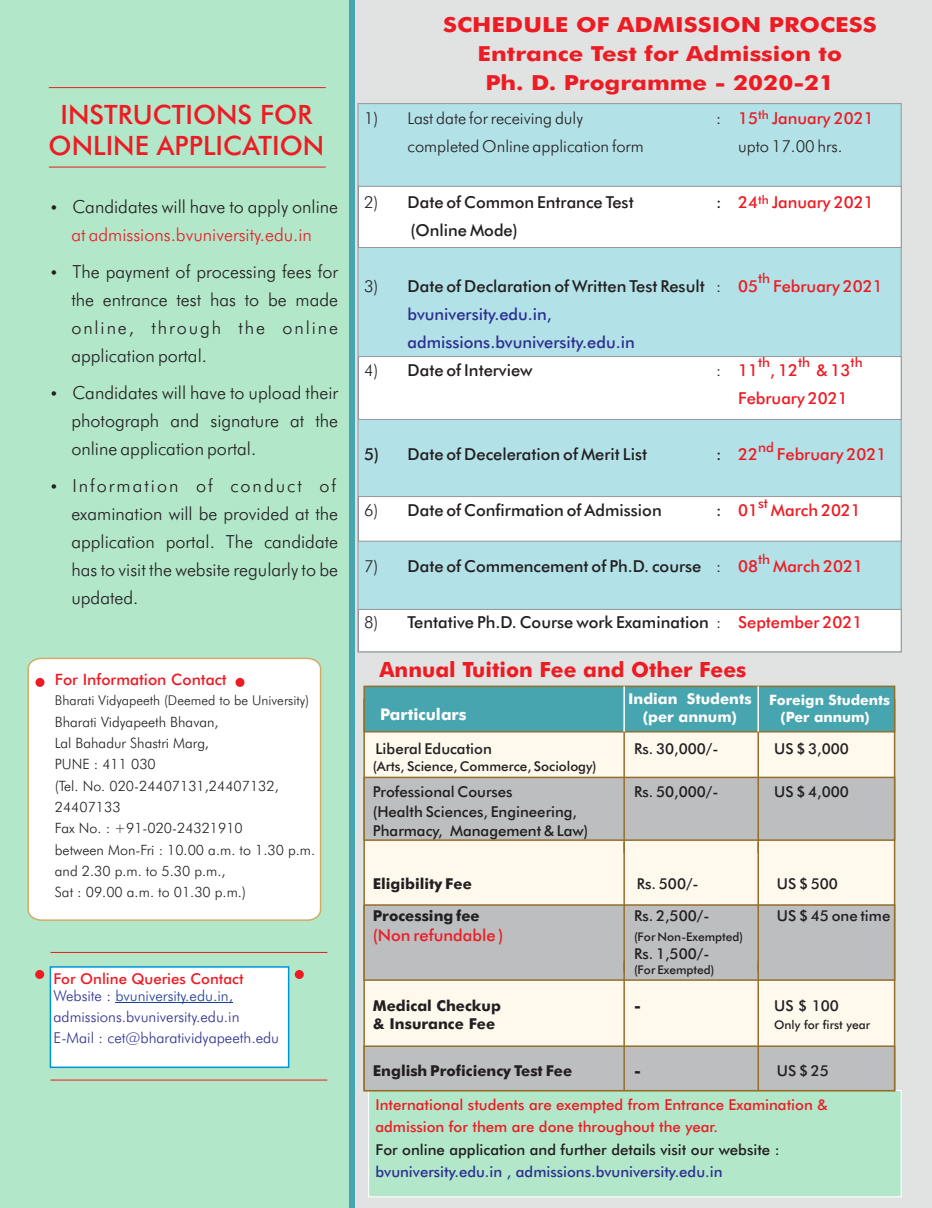
<style>
.page{position:relative;width:932px;height:1208px;background:#fff}
.page>*{position:absolute;margin:0;border:0;box-sizing:border-box;transform-origin:0 0}
.t1{font:500 26.7px/31px "Futura BT";color:#ed1c24;text-align:center}
.t2{font:700 21px "Futura BT";color:#ed1c24}
.t3{font:700 20.7px/28.7px "Futura BT";color:#ed1c24;text-align:center;scale:1.16 1}
.t4{font:300 18px/28px "Futura BT";color:#231f20;text-align:justify}
.t5{font:300 18px "Futura BT";color:#ed1c24}
.t6{font:500 16.5px/28px "Futura BT";color:#231f20}
.t7{font:500 16.5px/28px "Futura BT";color:#ed1c24}
.t8{font:300 16.5px "Futura BT";color:#231f20}
.t9{font:500 16.5px/28px "Futura BT";color:#2e3092}
.t10{font:700 16.05px "Futura BT";color:#fff}
.t11{font:500 15.6px "Futura BT";color:#ed1c24}
.t12{font:500 15px/19.2px "Futura BT";color:#231f20}
.t13{font:500 15px/16.6px "Futura BT";color:#ed1c24}
.t14{font:700 15px "Futura BT";color:#231f20}
.t15{font:300 15px/21.1px "Futura BT";color:#2e3092}
.t16{font:500 15px "Futura BT";color:#2e3092}
.t17{font:700 15px/18px "Futura BT";color:#fff;text-align:center}
.t18{font:300 14.25px/21.3px "Futura BT";color:#231f20}
.t19{font:700 14.25px/17.1px "Futura BT";color:#fff}
.t20{font:300 13.5px "Futura BT";color:#231f20}
.t21{font:500 13.5px "Futura BT";color:#231f20}
.t22{font:500 13.5px "Futura BT";color:#ed1c24}
.t23{font:500 12px "Futura BT";color:#231f20}
.t24{font:500 12px "Futura BT";color:#ed1c24}
.s1{font-weight:300;color:#2e3092}
.s2{font-weight:300;color:#1e3f95}
.s3{font-weight:300}
</style>
<div class="page">
<div style="left:0;top:0;width:931px;height:1208px;background:#e0e3e1"></div>
<div style="left:0;top:0;width:348px;height:1208px;background:#b2e7c9"></div>
<hr style="left:49px;top:167px;width:277px;height:1px;background:#ed1c24">
<div style="left:27px;top:657px;width:295px;height:264px;background:#fff"></div>
<div style="left:35px;top:970px;width:9px;height:9px;background:#ed1c24;border-radius:50%"></div>
<hr style="left:50px;top:1079px;width:277px;height:1px;background:#ed1c24">
<div style="left:49px;top:966px;width:241px;height:102px;background:#fff"></div>
<hr style="left:115px;top:1002px;width:118px;height:1px;background:#1e3f95">
<div style="left:35px;top:678px;width:9px;height:9px;background:#ed1c24;border-radius:50%"></div>
<div style="left:235px;top:678px;width:9px;height:9px;background:#ed1c24;border-radius:50%"></div>
<div style="left:368px;top:1089px;width:534px;height:109px;background:#b2e7c9"></div>
<hr style="left:50px;top:952px;width:277px;height:1px;background:#ed1c24">
<div style="left:357px;top:103px;width:544px;height:505px;background:#b2e1e7"></div>
<div style="left:357px;top:185px;width:544px;height:63px;background:#fff"></div>
<div style="left:357px;top:356px;width:544px;height:64px;background:#fff"></div>
<svg style="left:357px;top:608px;width:544px;height:44px"></svg>
<div style="left:363px;top:733px;width:532px;height:311px;background:#fff8ed"></div>
<svg style="left:363px;top:685px;width:532px;height:48px"></svg>
<svg style="left:363px;top:776px;width:532px;height:65px"></svg>
<hr style="left:623px;top:731px;width:1px;height:122px;background:#936f2a">
<hr style="left:757px;top:731px;width:1px;height:122px;background:#936f2a">
<hr style="left:623px;top:686px;width:1px;height:45px;background:#fff">
<hr style="left:757px;top:686px;width:1px;height:45px;background:#fff">
<div style="left:295px;top:970px;width:9px;height:9px;background:#ed1c24;border-radius:50%"></div>
<div style="left:357px;top:496px;width:544px;height:46px;background:#fff"></div>
<hr style="left:49px;top:87px;width:277px;height:1px;background:#ed1c24">
<svg style="left:363px;top:903px;width:532px;height:78px"></svg>
<hr style="left:623px;top:842px;width:1px;height:130px;background:#936f2a">
<hr style="left:757px;top:842px;width:1px;height:130px;background:#936f2a">
<svg style="left:363px;top:1044px;width:532px;height:48px"></svg>
<hr style="left:623px;top:961px;width:1px;height:130px;background:#936f2a">
<hr style="left:757px;top:961px;width:1px;height:130px;background:#936f2a">
<h1 class="t1" style="left:49px;top:101px;width:277px">INSTRUCTIONS FOR<br>ONLINE APPLICATION</h1>
<p class="t4" style="left:72px;top:194px;width:267px">Candidates will have to apply online</p>
<p class="t5" style="left:71px;top:227px;width:242px">at admissions.bvuniversity.edu.in</p>
<p class="t4" style="left:71px;top:259px;width:268px">The payment of processing fees for the entrance test has to be made online, through the online application portal.</p>
<p class="t4" style="left:71px;top:380px;width:268px">Candidates will have to upload their photograph and signature at the online application portal.</p>
<p class="t4" style="left:71px;top:473px;width:268px">Information of conduct of examination will be provided at the application portal. The candidate has to visit the website regularly to be updated.</p>
<p class="t11" style="left:55px;top:672px;width:173px">For Information Contact</p>
<p class="t20" style="left:55px;top:695px;width:255px">Bharati Vidyapeeth (Deemed to be University)</p>
<p class="t18" style="left:55px;top:712px;width:262px">Bharati Vidyapeeth Bhavan,<br>Lal Bahadur Shastri Marg,<br>PUNE : 411 030<br>(Tel. No. 020-24407131,24407132,<br>24407133<br>Fax No. : +91-020-24321910<br>between Mon-Fri : 10.00 a.m. to 1.30 p.m. and 2.30 p.m. to 5.30 p.m.,<br>Sat : 09.00 a.m. to 01.30 p.m.)</p>
<p class="t13" style="left:53px;top:972px;width:192px">For Online Queries Contact<br><span class="s1">Website :</span> <span class="s2">bvuniversity.edu.in,</span></p>
<p class="t15" style="left:53px;top:1007px;width:227px">admissions.bvuniversity.edu.in<br>E-Mail : cet@bharatividyapeeth.edu</p>
<p class="t3" style="left:443px;top:13px;width:375px">SCHEDULE OF ADMISSION PROCESS<br>Entrance Test for Admission to<br>Ph. D. Programme - 2020-21</p>
<p class="t24" style="left:757px;top:110px;width:12px">th</p>
<p class="t8" style="left:364px;top:111px;width:220px">1) Last date for receiving duly</p>
<p class="t8" style="left:715px;top:111px;width:7px">:</p>
<p class="t8" style="left:407px;top:139px;width:238px">completed Online application form</p>
<p class="t8" style="left:737px;top:139px;width:106px">upto 17.00 hrs.</p>
<p class="t6" style="left:410px;top:189px;width:224px;text-indent:-46px"><span class="s3">2)</span> Date of Common Entrance Test (Online Mode)</p>
<p class="t6" style="left:364px;top:274px;width:358px"><span class="s3">3)</span> Date of Declaration of Written Test Result <span class="s3">:</span></p>
<p class="t7" style="left:737px;top:105px;width:137px">15 January 2021</p>
<p class="t7" style="left:737px;top:189px;width:137px">24<sup>th</sup> January 2021</p>
<p class="t6" style="left:715px;top:189px;width:7px">:</p>
<p class="t22" style="left:757px;top:273px;width:14px">th</p>
<p class="t7" style="left:737px;top:274px;width:146px">05 February 2021</p>
<p class="t9" style="left:407px;top:302px;width:229px">bvuniversity.edu.in, admissions.bvuniversity.edu.in</p>
<p class="t6" style="left:364px;top:358px;width:170px"><span class="s3">4)</span> Date of Interview</p>
<p class="t8" style="left:715px;top:363px;width:7px">:</p>
<p class="t6" style="left:407px;top:442px;width:241px">Date of Deceleration of Merit List</p>
<p class="t6" style="left:364px;top:442px;width:16px">5)</p>
<p class="t6" style="left:715px;top:442px;width:7px">:</p>
<p class="t6" style="left:364px;top:498px;width:299px"><span class="s3">6)</span> Date of Confirmation of Admission</p>
<p class="t6" style="left:715px;top:498px;width:7px">:</p>
<p class="t6" style="left:364px;top:554px;width:358px"><span class="s3">7)</span> Date of Commencement of Ph.D. course <span class="s3">:</span></p>
<p class="t6" style="left:364px;top:610px;width:358px"><span class="s3">8)</span> Tentative Ph.D. Course work Examination <span class="s3">:</span></p>
<p class="t22" style="left:757px;top:357px;width:14px">th</p>
<p class="t22" style="left:797px;top:357px;width:14px">th</p>
<p class="t22" style="left:850px;top:357px;width:14px">th</p>
<p class="t7" style="left:737px;top:358px;width:114px">11 , 12 &amp; 13<br>February 2021</p>
<p class="t22" style="left:757px;top:441px;width:17px">nd</p>
<p class="t7" style="left:737px;top:442px;width:150px">22 February 2021</p>
<p class="t22" style="left:757px;top:497px;width:11px">st</p>
<p class="t7" style="left:737px;top:498px;width:124px">01 March 2021</p>
<p class="t22" style="left:757px;top:554px;width:14px">th</p>
<p class="t7" style="left:737px;top:554px;width:126px">08 March 2021</p>
<p class="t7" style="left:737px;top:610px;width:126px">September 2021</p>
<p class="t2" style="left:379px;top:661px;width:368px">Annual Tuition Fee and Other Fees</p>
<p class="t10" style="left:380px;top:708px;width:88px">Particulars</p>
<p class="t17" style="left:628px;top:691px;width:125px">Indian Students (per annum)</p>
<p class="t19" style="left:780px;top:693px;width:111px;text-indent:-11px">Foreign Students (Per annum)</p>
<p class="t12" style="left:633px;top:741px;width:86px">Rs. 30,000/-</p>
<p class="t12" style="left:774px;top:741px;width:76px">US $ 3,000</p>
<p class="t12" style="left:375px;top:741px;width:118px">Liberal Education</p>
<p class="t21" style="left:372px;top:760px;width:225px">(Arts, Science, Commerce, Sociology)</p>
<p class="t12" style="left:372px;top:784px;width:141px">Professional Courses</p>
<p class="t12" style="left:633px;top:784px;width:86px">Rs. 50,000/-</p>
<p class="t12" style="left:774px;top:784px;width:76px">US $ 4,000</p>
<p class="t12" style="left:372px;top:803px;width:217px">(Health Sciences, Engineering,<br>Pharmacy, Management &amp; Law)</p>
<p class="t14" style="left:372px;top:877px;width:100px">Eligibility Fee</p>
<p class="t12" style="left:636px;top:875px;width:63px">Rs. 500/-</p>
<p class="t12" style="left:776px;top:875px;width:63px">US $ 500</p>
<p class="t14" style="left:372px;top:910px;width:108px">Processing fee</p>
<p class="t12" style="left:633px;top:908px;width:77px">Rs. 2,500/-</p>
<p class="t12" style="left:776px;top:908px;width:115px">US $ 45 one time</p>
<p class="t23" style="left:633px;top:931px;width:111px">(For Non-Exempted)</p>
<p class="t12" style="left:633px;top:945px;width:77px">Rs. 1,500/-</p>
<p class="t23" style="left:633px;top:965px;width:82px">(For Exempted)</p>
<p class="t14" style="left:372px;top:999px;width:130px">Medical Checkup</p>
<p class="t14" style="left:633px;top:999px;width:8px">-</p>
<p class="t12" style="left:774px;top:997px;width:66px">US $ 100</p>
<p class="t14" style="left:372px;top:1017px;width:124px">&amp; Insurance Fee</p>
<p class="t23" style="left:774px;top:1020px;width:97px">Only for first year</p>
<p class="t14" style="left:372px;top:1064px;width:201px">English Proficiency Test Fee</p>
<p class="t14" style="left:633px;top:1064px;width:8px">-</p>
<p class="t12" style="left:776px;top:1062px;width:54px">US $ 25</p>
<p class="t7" style="left:372px;top:922px;width:132px">(Non refundable )</p>
<p class="t13" style="left:375px;top:1095px;width:453px;line-height:22px">International students are exempted from Entrance Examination &amp; admission for them are done throughout the year.</p>
<p class="t12" style="left:375px;top:1141px;width:405px">For online application and further details visit our website :</p>
<p class="t16" style="left:375px;top:1165px;width:348px">bvuniversity.edu.in , admissions.bvuniversity.edu.in</p>
</div>
